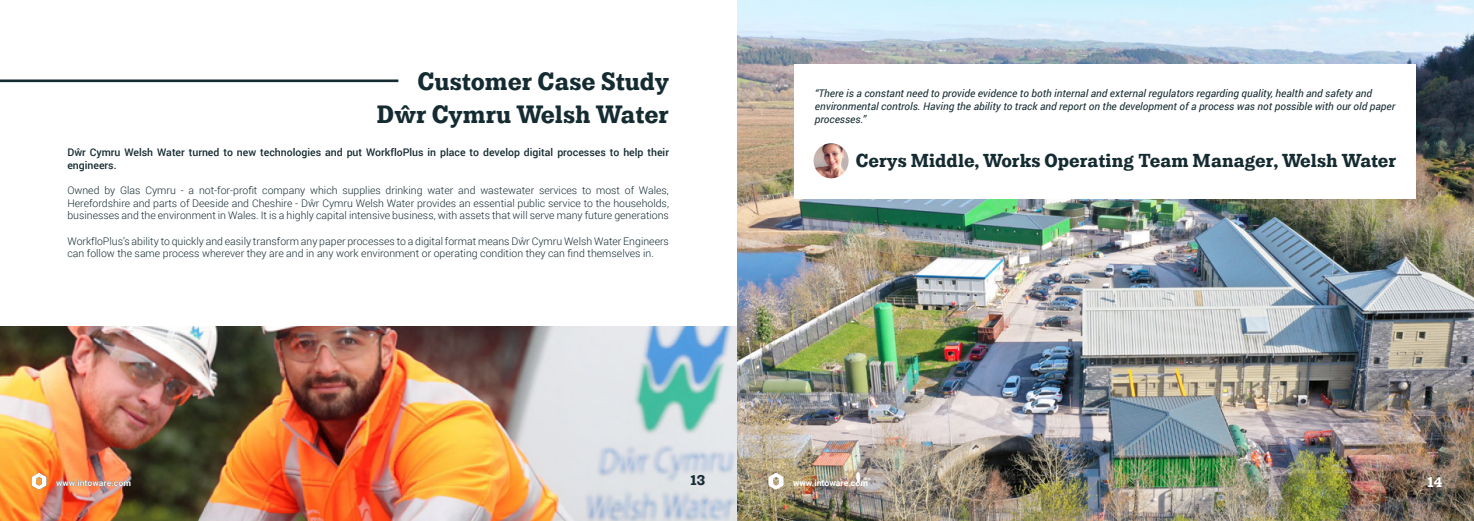
<style>
.page{position:relative;width:1474px;height:521px;background:#fff}
.page>*{position:absolute;margin:0;border:0;box-sizing:border-box;transform-origin:0 0}
.t1{font:700 28px "Lehigh Personal";color:#152b32}
.t2{font:700 21px "Lehigh Personal";color:#152b32}
.t3{font:700 15.75px "Lehigh Personal";color:#fff}
.t4{font:700 15.75px "Lehigh Personal";color:#152b32}
.t5{font:300 10.5px/12.6px "Roboto";color:#152b32;text-align:justify}
.t6{font:italic 10.5px/12.6px "Roboto";color:#152b32}
.t7{font:500 10.5px/12.6px "Roboto";color:#152b32}
.t8{font:700 8.75px "Roboto";color:#fff}
</style>
<div class="page">
<img style="left:0;top:327px;width:737px;height:194px">
<hr style="left:0;top:79px;width:398px;height:3px;background:#152b32">
<svg style="left:31px;top:473px;width:15px;height:16px"></svg>
<img style="left:737px;top:0;width:736px;height:521px">
<svg style="left:768px;top:473px;width:15px;height:16px"></svg>
<div style="left:794px;top:64px;width:622px;height:134px;background:#fff"></div>
<img style="left:813px;top:143px;width:35px;height:35px;border-radius:18px">
<p class="t1" style="left:417px;top:64px;width:253px">Customer Case Study</p>
<p class="t1" style="left:376px;top:97px;width:294px">Dŵr Cymru Welsh Water</p>
<p class="t7" style="left:67px;top:146px;width:603px">Dŵr Cymru Welsh Water turned to new technologies and put WorkfloPlus in place to develop digital processes to help their engineers.</p>
<p class="t5" style="left:67px;top:184px;width:603px">Owned by Glas Cymru - a not-for-profit company which supplies drinking water and wastewater services to most of Wales, Herefordshire and parts of Deeside and Cheshire - Dŵr Cymru Welsh Water provides an essential public service to the households, businesses and the environment in Wales. It is a highly capital intensive business, with assets that will serve many future generations</p>
<p class="t5" style="left:67px;top:234px;width:603px">WorkfloPlus’s ability to quickly and easily transform any paper processes to a digital format means Dŵr Cymru Welsh Water Engineers can follow the same process wherever they are and in any work environment or operating condition they can find themselves in.</p>
<p class="t6" style="left:814px;top:87px;width:582px">“There is a constant need to provide evidence to both internal and external regulators regarding quality, health and safety and environmental controls. Having the ability to track and report on the development of a process was not possible with our old paper processes.”</p>
<p class="t2" style="left:855px;top:148px;width:542px">Cerys Middle, Works Operating Team Manager, Welsh Water</p>
<p class="t4" style="left:690px;top:471px;width:17px">13</p>
<p class="t8" style="left:56px;top:476px;width:76px">www.intoware.com</p>
<p class="t8" style="left:793px;top:476px;width:76px">www.intoware.com</p>
<p class="t3" style="left:1427px;top:473px;width:17px">14</p>
</div>
